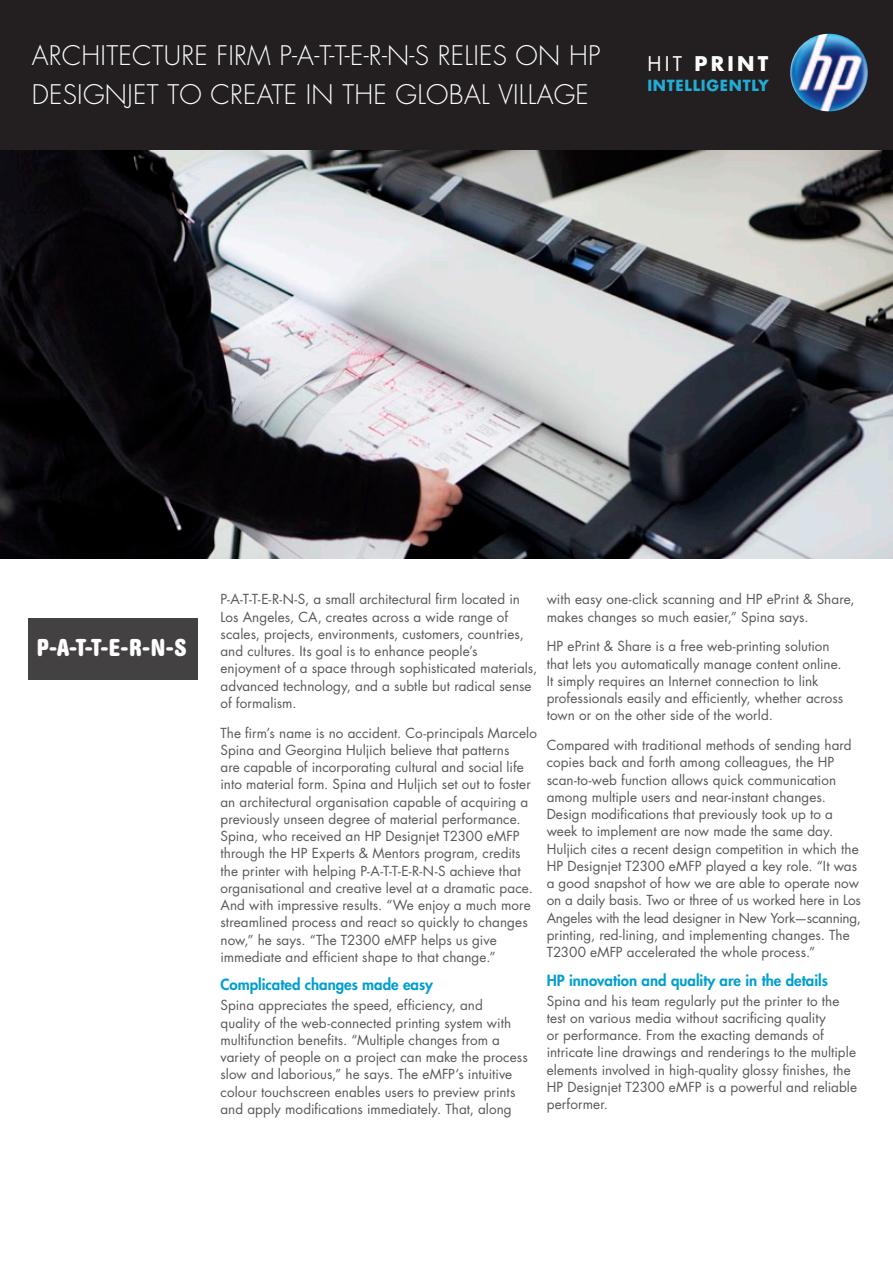
<style>
.page{position:relative;width:893px;height:1263px;background:#fff}
.page>*{position:absolute;margin:0;border:0;box-sizing:border-box;transform-origin:0 0}
.t1{font:300 26.25px/39px "Futura Std";letter-spacing:.01em;color:#fff}
.t2{font:700 24.15px "AG Buch Rounded Condensed BQ";color:#fff}
.Challenge{font:700 19.65px "Futura Std";letter-spacing:.165em;color:#fff}
.sub-headers{font:800 15px "Futura Std";color:#009fcf}
.Challenge-2{font:700 15px "Futura Std";letter-spacing:.05em;color:#21acd3}
.main-_body{font:13.5px/17.2px "Futura Std";letter-spacing:.005em;color:#57585a}
.s1{font-weight:400}
</style>
<div class="page">
<div style="left:0;top:0;width:893px;height:155px;background:#231f20"></div>
<img style="left:0;top:151px;width:893px;height:407px">
<img style="left:790px;top:34px;width:78px;height:77px;border-radius:39px">
<div style="left:28px;top:618px;width:169px;height:61px;background:#444142"></div>
<p class="t1" style="left:32px;top:37px;width:570px">ARCHITECTURE FIRM P-A-T-T-E-R-N-S RELIES ON HP<br>DESIGNJET TO CREATE IN THE GLOBAL VILLAGE</p>
<p class="Challenge" style="left:647px;top:51px;width:122px"><span class="s1">HIT</span> PRINT</p>
<p class="Challenge-2" style="left:647px;top:75px;width:123px">INTELLIGENTLY</p>
<h2 class="t2" style="left:37px;top:634px;width:151px">P-A-T-T-E-R-N-S</h2>
<p class="main-_body" style="left:220px;top:591px;width:318px">P-A-T-T-E-R-N-S, a small architectural firm located in Los Angeles, CA, creates across a wide range of scales, projects, environments, customers, countries, and cultures. Its goal is to enhance people’s enjoyment of a space through sophisticated materials, advanced technology, and a subtle but radical sense of formalism.</p>
<p class="main-_body" style="left:220px;top:724px;width:318px">The firm’s name is no accident. Co-principals Marcelo Spina and Georgina Huljich believe that patterns<br>are capable of incorporating cultural and social life into material form. Spina and Huljich set out to foster an architectural organisation capable of acquiring a previously unseen degree of material performance.<br>Spina, who received an HP Designjet T2300 eMFP through the HP Experts &amp; Mentors program, credits the printer with helping P-A-T-T-E-R-N-S achieve that organisational and creative level at a dramatic pace.<br>And with impressive results. “We enjoy a much more streamlined process and react so quickly to changes now,” he says. “The T2300 eMFP helps us give immediate and efficient shape to that change.”</p>
<p class="sub-headers" style="left:220px;top:975px;width:214px">Complicated changes made easy</p>
<p class="main-_body" style="left:220px;top:997px;width:309px">Spina appreciates the speed, efficiency, and<br>quality of the web-connected printing system with multifunction benefits. “Multiple changes from a variety of people on a project can make the process slow and laborious,” he says. The eMFP’s intuitive colour touchscreen enables users to preview prints and apply modifications immediately. That, along</p>
<p class="main-_body" style="left:547px;top:591px;width:309px">with easy one-click scanning and HP ePrint &amp; Share, makes changes so much easier,” Spina says.</p>
<p class="main-_body" style="left:547px;top:638px;width:298px">HP ePrint &amp; Share is a free web-printing solution that lets you automatically manage content online.<br>It simply requires an Internet connection to link professionals easily and efficiently, whether across town or on the other side of the world.</p>
<p class="main-_body" style="left:547px;top:737px;width:316px">Compared with traditional methods of sending hard copies back and forth among colleagues, the HP scan-to-web function allows quick communication among multiple users and near-instant changes.<br>Design modifications that previously took up to a week to implement are now made the same day.<br>Huljich cites a recent design competition in which the HP Designjet T2300 eMFP played a key role. “It was a good snapshot of how we are able to operate now on a daily basis. Two or three of us worked here in Los Angeles with the lead designer in New York—scanning, printing, red-lining, and implementing changes. The T2300 eMFP accelerated the whole process.”</p>
<p class="sub-headers" style="left:547px;top:970px;width:283px">HP innovation and quality are in the details</p>
<p class="main-_body" style="left:547px;top:992px;width:312px">Spina and his team regularly put the printer to the test on various media without sacrificing quality<br>or performance. From the exacting demands of intricate line drawings and renderings to the multiple elements involved in high-quality glossy finishes, the HP Designjet T2300 eMFP is a powerful and reliable performer.</p>
</div>
